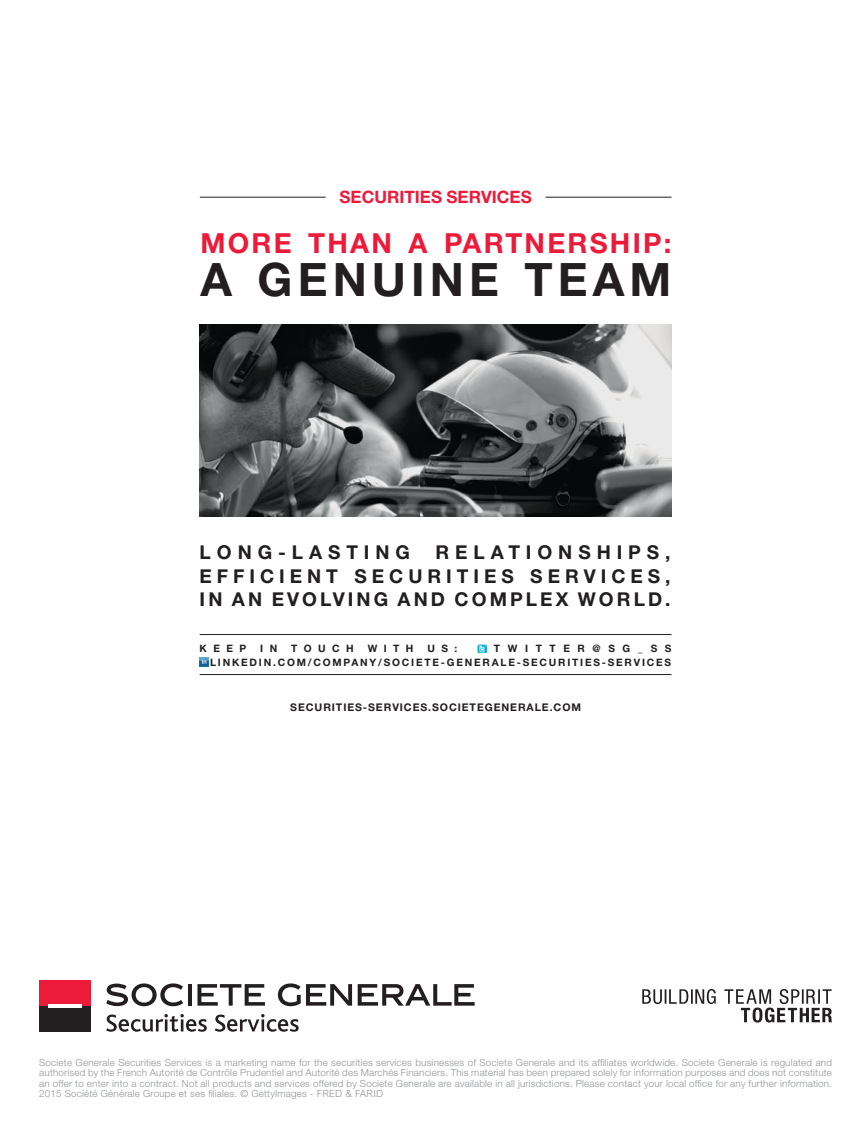
<style>
.page{position:relative;width:864px;height:1136px;background:#fff}
.page>*{position:absolute;margin:0;border:0;box-sizing:border-box;transform-origin:0 0}
.t1{font:700 46.05px "Helvetica Neue LT";letter-spacing:.11em;color:#231f20}
.t2{font:700 27.6px "Helvetica Neue LT";letter-spacing:.08em;color:#ed1a3a}
.t3{font:700 19.05px/23.2px "Helvetica Neue LT";letter-spacing:.26em;color:#231f20;text-align:justify}
.t4{font:700 19.05px "Helvetica Neue LT";letter-spacing:.31em;color:#231f20}
.t5{font:700 17.1px "Helvetica Neue LT Std";color:#ed1a3a}
.t6{font:700 10.5px "Helvetica Neue LT";letter-spacing:.085em;color:#231f20}
.t7{font:700 10.2px/13.6px "Helvetica Neue LT";letter-spacing:.175em;color:#231f20;text-align:right}
.t8{font:300 9.75px/10.5px "Helvetica Neue LT";letter-spacing:.02em;color:#939598;text-align:justify}
.s1{font-family:"Arial"}
</style>
<div class="page">
<img style="left:200px;top:324px;width:471px;height:192px">
<hr style="left:545px;top:197px;width:126px;height:1px;background:#231f20">
<hr style="left:200px;top:197px;width:125px;height:1px;background:#231f20">
<hr style="left:199px;top:634px;width:472px;height:1px;background:#231f20">
<hr style="left:199px;top:674px;width:472px;height:1px;background:#231f20">
<svg style="left:477px;top:644px;width:9px;height:8px"></svg>
<svg style="left:199px;top:657px;width:9px;height:9px"></svg>
<div style="left:39px;top:979px;width:52px;height:27px;background:#ed1a3a"></div>
<div style="left:39px;top:1005px;width:52px;height:26px;background:#231f20"></div>
<hr style="left:48px;top:1004px;width:34px;height:3px;background:#fff">
<svg style="left:106px;top:983px;width:77px;height:23px"></svg>
<svg style="left:188px;top:984px;width:3px;height:21px"></svg>
<svg style="left:197px;top:984px;width:68px;height:21px"></svg>
<svg style="left:278px;top:983px;width:22px;height:23px"></svg>
<svg style="left:306px;top:984px;width:168px;height:21px"></svg>
<svg style="left:106px;top:1014px;width:101px;height:17px"></svg>
<svg style="left:215px;top:1014px;width:83px;height:17px"></svg>
<svg style="left:642px;top:989px;width:189px;height:33px"></svg>
<h3 class="t5" style="left:339px;top:186px;width:194px">SECURITIES SERVICES</h3>
<h2 class="t2" style="left:200px;top:226px;width:472px">MORE THAN A PARTNERSHIP:</h2>
<h1 class="t1" style="left:200px;top:251px;width:472px">A GENUINE TEAM</h1>
<h3 class="t3" style="left:199px;top:540px;width:472px;text-indent:236px">RELATIONSHIPS, EFFICIENT SECURITIES SERVICES, IN AN EVOLVING AND COMPLEX WORLD.</h3>
<p class="t7" style="left:199px;top:641px;width:48px">KEEP</p>
<p class="t7" style="left:260px;top:641px;width:18px">I N</p>
<p class="t7" style="left:291px;top:641px;width:64px">TOUCH</p>
<p class="t7" style="left:367px;top:641px;width:47px">WITH</p>
<p class="t7" style="left:427px;top:641px;width:31px">US:</p>
<h3 class="t4" style="left:199px;top:541px;width:212px">LONG-LASTING</h3>
<p class="t7" style="left:210px;top:641px;width:463px">TWITTER@SG_SS<br>LINKEDIN.COM/COMPANY/SOCIETE-GENERALE-SECURITIES-SERVICES</p>
<p class="t6" style="left:290px;top:700px;width:292px">SECURITIES-SERVICES.SOCIETEGENERALE.COM</p>
<p class="t8" style="left:39px;top:1056px;width:794px">Societe Generale Securities Services is a marketing name for the securities services businesses of Societe Generale and its affiliates worldwide. Societe Generale is regulated and authorised by the French Autorité de Contrôle Prudentiel and Autorité des Marchés Financiers. This material has been prepared solely for information purposes and does not constitute an offer to enter into a contract. Not all products and services offered by Societe Generale are available in all jurisdictions. Please contact your local office for any further information.<br>2015 Société Générale Groupe et ses filiales. © GettyImages - <span class="s1">FRED &amp; FARID</span></p>
</div>
